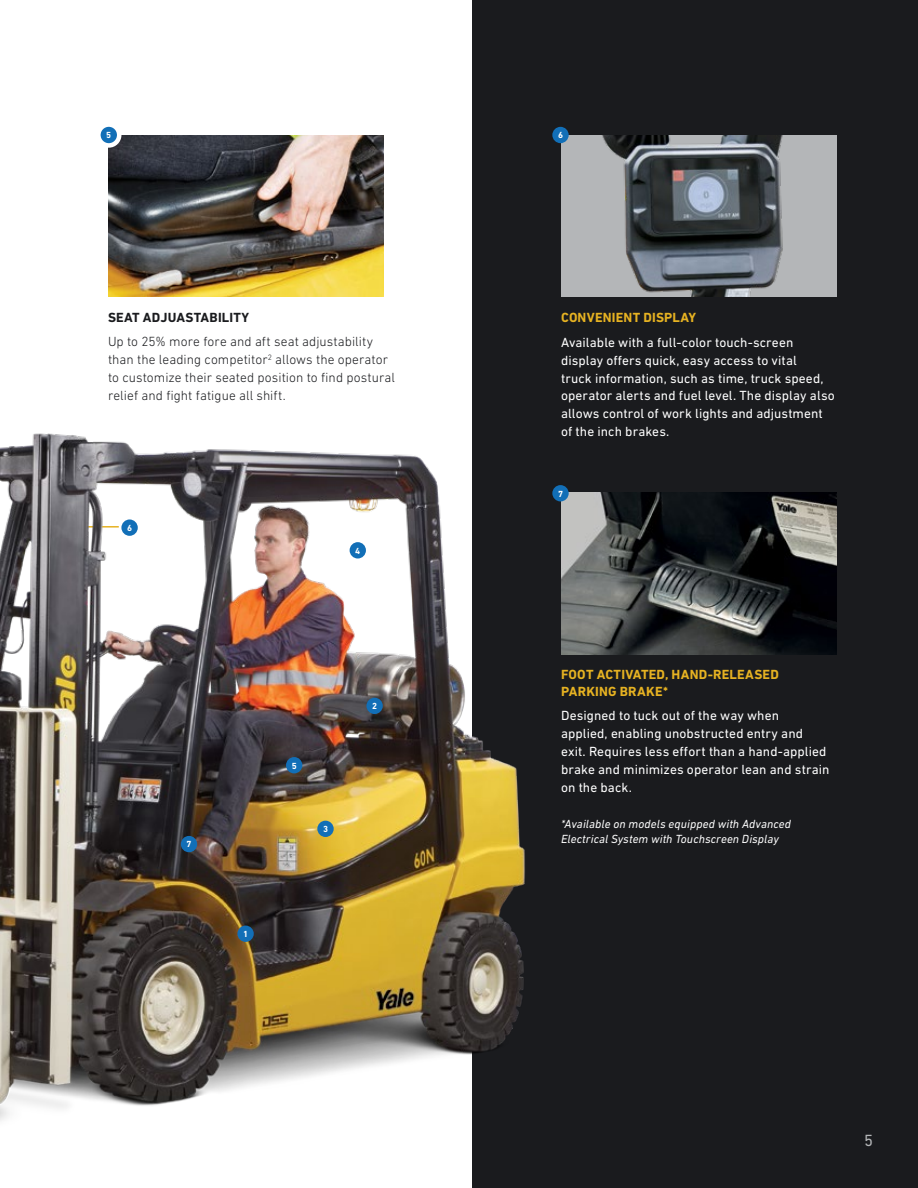
<style>
.page{position:relative;width:918px;height:1188px;background:#fff}
.page>*{position:absolute;margin:0;border:0;box-sizing:border-box;transform-origin:0 0}
.t1{font:16.5px "DIN Next LT Pro";color:#b4b6b8}
.t2{font:13.5px/18px "DIN Next LT Pro";letter-spacing:.005em;color:#fff}
.t3{font:300 13.5px/18px "DIN Next LT Pro";letter-spacing:.005em;color:#1a1b1e}
.t4{font:700 13.5px/16.5px "DIN Next LT Pro";letter-spacing:.015em;color:#e6b222}
.t5{font:700 13.5px "DIN Next LT Pro";letter-spacing:.015em;color:#1a1b1e}
.t6{font:italic 12px/15px "DIN Next LT Pro";letter-spacing:.005em;color:#fff}
.t7{font:700 9px "DIN Next LT Pro";color:#fff}
</style>
<div class="page">
<div style="left:472px;top:0;width:446px;height:1188px;background:#1a1b1e"></div>
<img style="left:731px;top:492px;width:106px;height:162px">
<img style="left:108px;top:135px;width:276px;height:162px">
<img style="left:0;top:433px;width:731px;height:688px">
<img style="left:561px;top:135px;width:276px;height:162px">
<svg style="left:98px;top:125px;width:21px;height:20px"></svg>
<div style="left:96px;top:122px;width:25px;height:26px;border:4px solid #fff;border-radius:50%"></div>
<div style="left:552px;top:127px;width:17px;height:16px;background:#126fb7;border-radius:50%"></div>
<div style="left:552px;top:485px;width:17px;height:16px;background:#126fb7;border-radius:50%"></div>
<div style="left:366px;top:698px;width:17px;height:16px;background:#126fb7;border-radius:50%"></div>
<div style="left:317px;top:821px;width:17px;height:16px;background:#126fb7;border-radius:50%"></div>
<div style="left:350px;top:542px;width:16px;height:17px;background:#126fb7;border-radius:50%"></div>
<div style="left:286px;top:757px;width:16px;height:16px;background:#126fb7;border-radius:50%"></div>
<div style="left:121px;top:519px;width:17px;height:17px;background:#126fb7;border-radius:50%"></div>
<div style="left:181px;top:836px;width:16px;height:16px;background:#126fb7;border-radius:50%"></div>
<div style="left:237px;top:926px;width:17px;height:16px;background:#126fb7;border-radius:50%"></div>
<p class="t7" style="left:106px;top:130px;width:7px">5</p>
<p class="t7" style="left:558px;top:130px;width:7px">6</p>
<p class="t5" style="left:108px;top:309px;width:143px">SEAT ADJUASTABILITY</p>
<p class="t3" style="left:108px;top:333px;width:289px">Up to 25% more fore and aft seat adjustability than the leading competitor<sup>2</sup> allows the operator to customize their seated position to find postural relief and fight fatigue all shift.</p>
<p class="t7" style="left:127px;top:523px;width:7px">6</p>
<p class="t7" style="left:355px;top:545px;width:7px">4</p>
<p class="t7" style="left:187px;top:839px;width:7px">7</p>
<p class="t7" style="left:243px;top:929px;width:7px">1</p>
<p class="t7" style="left:292px;top:760px;width:7px">5</p>
<p class="t7" style="left:323px;top:824px;width:7px">3</p>
<p class="t7" style="left:372px;top:701px;width:7px">2</p>
<p class="t4" style="left:561px;top:309px;width:137px">CONVENIENT DISPLAY</p>
<p class="t2" style="left:561px;top:333px;width:275px">Available with a full-color touch-screen display offers quick, easy access to vital<br>truck information, such as time, truck speed, operator alerts and fuel level. The display also allows control of work lights and adjustment of the inch brakes.</p>
<p class="t7" style="left:558px;top:488px;width:7px">7</p>
<p class="t4" style="left:561px;top:666px;width:219px">FOOT ACTIVATED, HAND-RELEASED<br>PARKING BRAKE*</p>
<p class="t2" style="left:561px;top:707px;width:270px">Designed to tuck out of the way when<br>applied, enabling unobstructed entry and exit. Requires less effort than a hand-applied brake and minimizes operator lean and strain on the back.</p>
<p class="t6" style="left:561px;top:816px;width:232px">*Available on models equipped with Advanced<br>Electrical System with Touchscreen Display</p>
<p class="t1" style="left:864px;top:1131px;width:10px">5</p>
</div>
